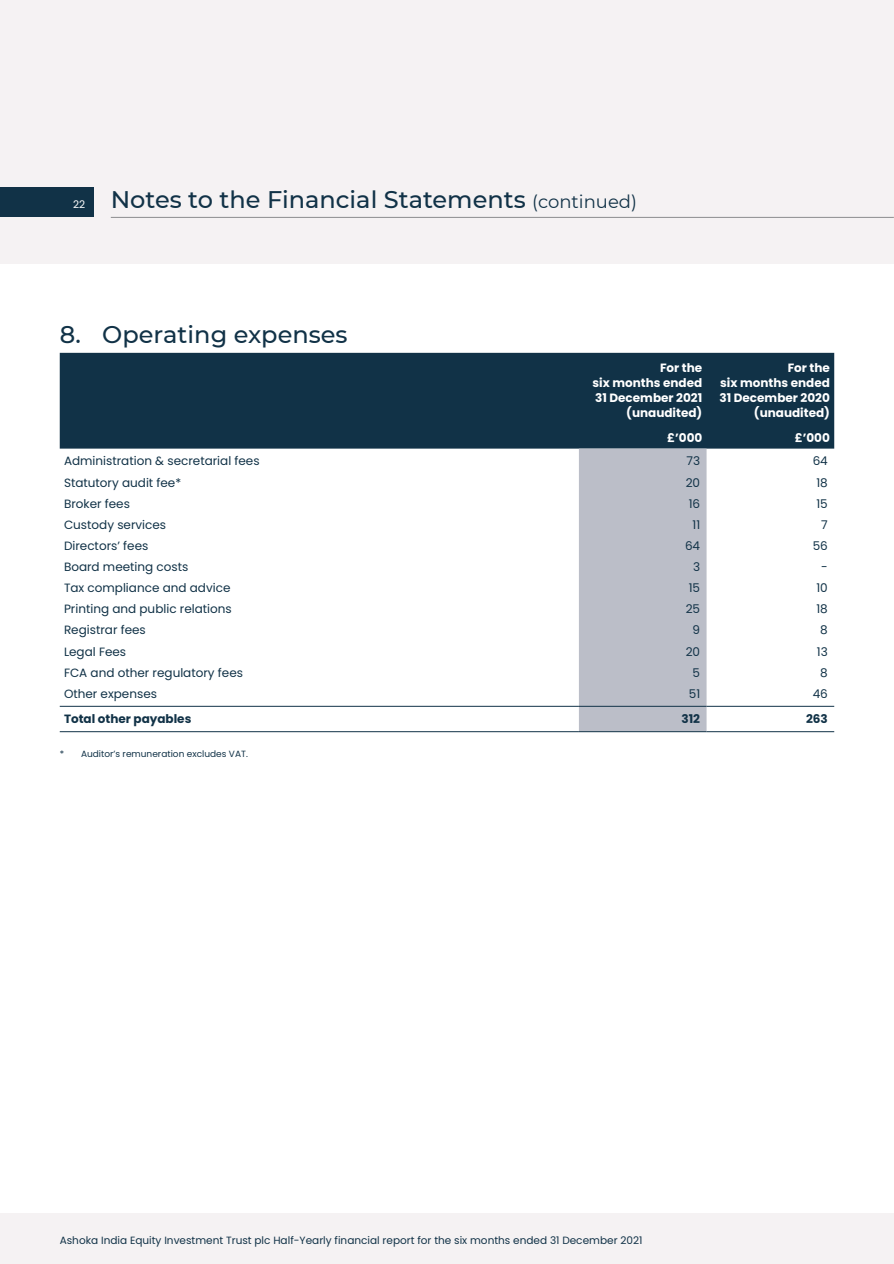
<style>
.page{position:relative;width:894px;height:1264px;background:#fff}
.page>*{position:absolute;margin:0;border:0;box-sizing:border-box;transform-origin:0 0}
.t1{font:500 24px "Montserrat";color:#113247}
.t2{font:12px "Poppins";color:#113247}
.t3{font:700 12px/15px "Poppins";color:#fff;text-align:right}
.t4{font:700 12px "Poppins";color:#113247}
.t5{font:10.5px "Poppins";color:#113247}
.t6{font:10.5px "Poppins";color:#fff}
.t7{font:9px "Poppins";color:#113247}
.s1{font-weight:400;font-size:18px}
</style>
<div class="page">
<div style="left:0;top:0;width:893px;height:264px;background:#f5f2f3"></div>
<hr style="left:893px;top:0;width:1px;height:264px;background:#f5f2f3">
<div style="left:0;top:1212px;width:893px;height:51px;background:#f5f2f3"></div>
<hr style="left:893px;top:1212px;width:1px;height:51px;background:#f5f2f3">
<hr style="left:111px;top:217px;width:782px;height:1px;background:#8b8c8e">
<div style="left:0;top:187px;width:94px;height:30px;background:#113247"></div>
<div style="left:60px;top:353px;width:774px;height:95px;background:#113247"></div>
<div style="left:578px;top:448px;width:128px;height:283px;background:#bbbec8"></div>
<hr style="left:60px;top:705px;width:518px;height:1px;background:#113247">
<hr style="left:578px;top:705px;width:128px;height:1px;background:#113247">
<hr style="left:706px;top:705px;width:128px;height:1px;background:#113247">
<hr style="left:60px;top:731px;width:518px;height:1px;background:#113247">
<hr style="left:578px;top:731px;width:128px;height:1px;background:#113247">
<hr style="left:706px;top:731px;width:128px;height:1px;background:#113247">
<p class="t6" style="left:73px;top:198px;width:14px">22</p>
<h1 class="t1" style="left:111px;top:182px;width:527px">Notes to the Financial Statements <span class="s1">(continued)</span></h1>
<h1 class="t1" style="left:60px;top:317px;width:289px">8. Operating expenses</h1>
<p class="t3" style="left:592px;top:360px;width:111px">For the<br>six months ended<br>31 December 2021 (unaudited)</p>
<p class="t3" style="left:719px;top:360px;width:112px">For the<br>six months ended<br>31 December 2020 (unaudited)</p>
<p class="t3" style="left:667px;top:430px;width:37px">£’000</p>
<p class="t3" style="left:794px;top:430px;width:37px">£’000</p>
<p class="t2" style="left:64px;top:454px;width:197px">Administration &amp; secretarial fees</p>
<p class="t2" style="left:686px;top:454px;width:15px">73</p>
<p class="t2" style="left:812px;top:454px;width:17px">64</p>
<p class="t2" style="left:64px;top:475px;width:119px">Statutory audit fee*</p>
<p class="t2" style="left:685px;top:475px;width:16px">20</p>
<p class="t2" style="left:816px;top:475px;width:13px">18</p>
<p class="t2" style="left:64px;top:496px;width:67px">Broker fees</p>
<p class="t2" style="left:688px;top:496px;width:13px">16</p>
<p class="t2" style="left:816px;top:496px;width:13px">15</p>
<p class="t2" style="left:64px;top:517px;width:104px">Custody services</p>
<p class="t2" style="left:692px;top:517px;width:9px">11</p>
<p class="t2" style="left:821px;top:517px;width:8px">7</p>
<p class="t2" style="left:64px;top:538px;width:86px">Directors’ fees</p>
<p class="t2" style="left:684px;top:538px;width:17px">64</p>
<p class="t2" style="left:812px;top:538px;width:17px">56</p>
<p class="t2" style="left:64px;top:560px;width:126px">Board meeting costs</p>
<p class="t2" style="left:693px;top:560px;width:9px">3</p>
<p class="t2" style="left:821px;top:560px;width:8px">-</p>
<p class="t2" style="left:64px;top:581px;width:168px">Tax compliance and advice</p>
<p class="t2" style="left:688px;top:581px;width:13px">15</p>
<p class="t2" style="left:816px;top:581px;width:13px">10</p>
<p class="t2" style="left:64px;top:602px;width:169px">Printing and public relations</p>
<p class="t2" style="left:685px;top:602px;width:16px">25</p>
<p class="t2" style="left:816px;top:602px;width:13px">18</p>
<p class="t2" style="left:64px;top:623px;width:83px">Registrar fees</p>
<p class="t2" style="left:692px;top:623px;width:9px">9</p>
<p class="t2" style="left:820px;top:623px;width:9px">8</p>
<p class="t2" style="left:64px;top:644px;width:64px">Legal Fees</p>
<p class="t2" style="left:685px;top:644px;width:16px">20</p>
<p class="t2" style="left:816px;top:644px;width:12px">13</p>
<p class="t2" style="left:64px;top:665px;width:180px">FCA and other regulatory fees</p>
<p class="t2" style="left:692px;top:665px;width:9px">5</p>
<p class="t2" style="left:820px;top:665px;width:9px">8</p>
<p class="t2" style="left:64px;top:686px;width:94px">Other expenses</p>
<p class="t2" style="left:688px;top:686px;width:13px">51</p>
<p class="t2" style="left:812px;top:686px;width:17px">46</p>
<p class="t4" style="left:64px;top:712px;width:129px">Total other payables</p>
<p class="t4" style="left:681px;top:712px;width:20px">312</p>
<p class="t4" style="left:805px;top:712px;width:23px">263</p>
<p class="t7" style="left:60px;top:748px;width:190px">* Auditor’s remuneration excludes VAT.</p>
<p class="t5" style="left:60px;top:1233px;width:584px">Ashoka India Equity Investment Trust plc Half-Yearly financial report for the six months ended 31 December 2021</p>
</div>
